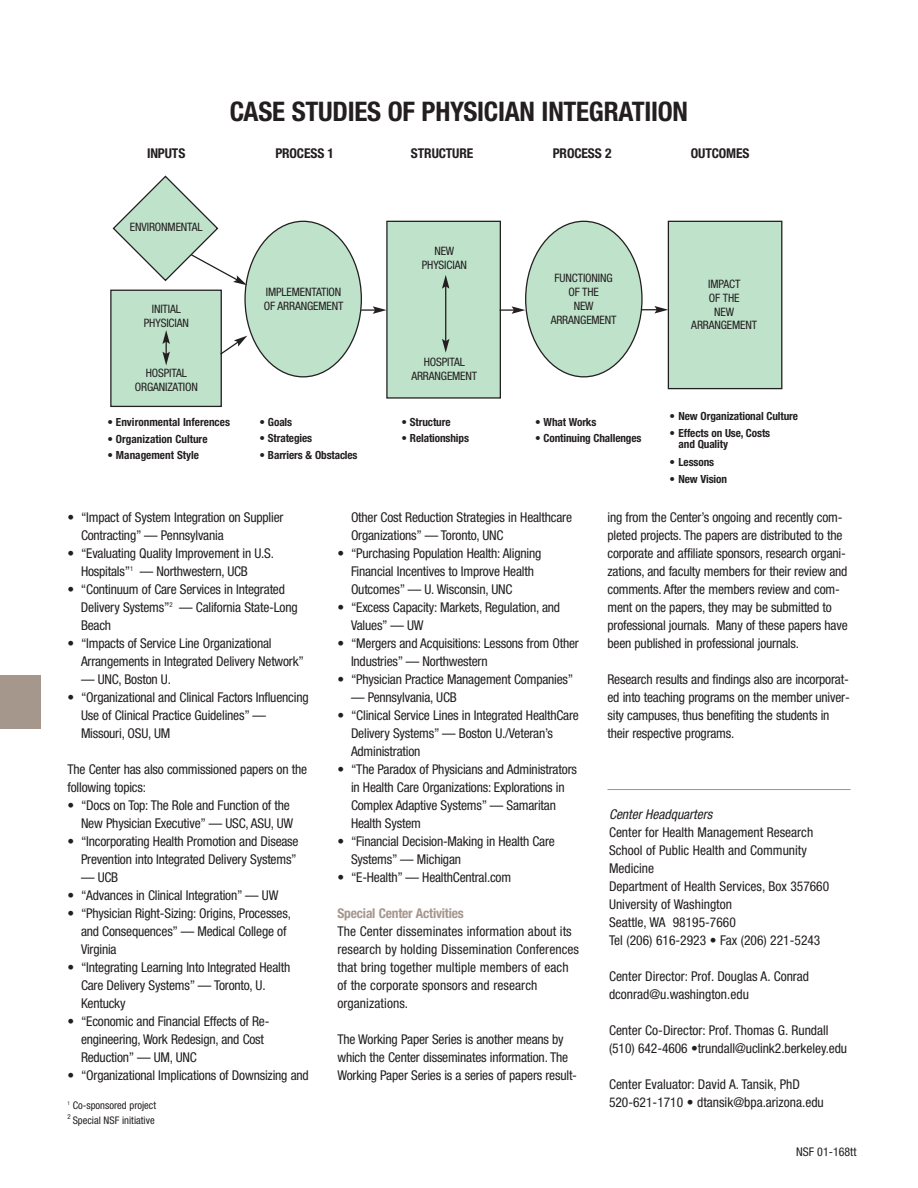
<style>
.page{position:relative;width:918px;height:1188px;background:#fff}
.page>*{position:absolute;margin:0;border:0;box-sizing:border-box;transform-origin:0 0}
.t1{font:700 condensed 27px "Helvetica Neue";letter-spacing:-.01em;color:#231f20}
.t2{font:condensed 13.5px/18px "Helvetica Neue";letter-spacing:-.015em;color:#231f20}
.t3{font:condensed 13.5px/18px "Helvetica Neue";letter-spacing:.005em;color:#231f20}
.t4{font:700 condensed 13.5px "Helvetica Neue";letter-spacing:-.01em;color:#231f20}
.t5{font:700 condensed 13.5px "Helvetica Neue";letter-spacing:-.015em;color:#a6978d}
.t6{font:italic condensed 13.5px "Helvetica Neue";color:#231f20}
.t7{font:condensed 12px "Helvetica Neue";color:#231f20}
.t8{font:condensed 11.55px/14px "Helvetica Neue";letter-spacing:-.01em;color:#231f20;text-align:center}
.t9{font:700 condensed 11.25px/11.1px "Helvetica Neue";letter-spacing:-.01em;color:#231f20}
.t10{font:condensed 10.5px "Helvetica Neue";color:#231f20}
.t11{font:condensed 6.75px "Helvetica Neue";color:#231f20}
</style>
<div class="page">
<div style="left:0;top:675px;width:40px;height:54px;background:#a6978d"></div>
<hr style="left:608px;top:789px;width:242px;height:1px;background:#939598">
<div style="left:111px;top:290px;width:110px;height:116px;background:#bfe2ca"></div>
<div style="left:110px;top:290px;width:112px;height:117px;border:1px solid #231f20"></div>
<div style="left:387px;top:221px;width:113px;height:177px;background:#bfe2ca"></div>
<div style="left:386px;top:221px;width:115px;height:178px;border:1px solid #231f20"></div>
<div style="left:668px;top:221px;width:114px;height:168px;background:#bfe2ca"></div>
<div style="left:668px;top:221px;width:114px;height:168px;border:1px solid #231f20"></div>
<hr style="left:445px;top:286px;width:1px;height:55px;background:#231f20">
<svg style="left:442px;top:275px;width:7px;height:14px"></svg>
<svg style="left:442px;top:339px;width:7px;height:14px"></svg>
<svg style="left:112px;top:175px;width:275px;height:202px"></svg>
<svg style="left:500px;top:221px;width:168px;height:156px"></svg>
<h1 class="t1" style="left:230px;top:102px;width:460px">CASE STUDIES OF PHYSICIAN INTEGRATIION</h1>
<p class="t4" style="left:147px;top:148px;width:40px">INPUTS</p>
<p class="t4" style="left:275px;top:148px;width:60px">PROCESS 1</p>
<p class="t4" style="left:411px;top:148px;width:64px">STRUCTURE</p>
<p class="t4" style="left:553px;top:148px;width:60px">PROCESS 2</p>
<p class="t4" style="left:691px;top:148px;width:60px">OUTCOMES</p>
<p class="t8" style="left:130px;top:221px;width:74px">ENVIRONMENTAL</p>
<p class="t8" style="left:144px;top:303px;width:47px">INITIAL<br>PHYSICIAN</p>
<p class="t8" style="left:135px;top:367px;width:65px">HOSPITAL<br>ORGANIZATION</p>
<p class="t9" style="left:107px;top:417px;width:124px">• Environmental Inferences</p>
<p class="t9" style="left:107px;top:434px;width:102px">• Organization Culture</p>
<p class="t9" style="left:107px;top:451px;width:93px">• Management Style</p>
<p class="t8" style="left:264px;top:286px;width:81px;text-align:left">IMPLEMENTATION<br>OF ARRANGEMENT</p>
<p class="t9" style="left:260px;top:417px;width:34px">• Goals</p>
<p class="t9" style="left:260px;top:434px;width:54px">• Strategies</p>
<p class="t9" style="left:260px;top:451px;width:99px">• Barriers &amp; Obstacles</p>
<p class="t8" style="left:422px;top:245px;width:47px">NEW<br>PHYSICIAN</p>
<p class="t8" style="left:411px;top:356px;width:67px">HOSPITAL<br>ARRANGEMENT</p>
<p class="t9" style="left:402px;top:417px;width:51px">• Structure</p>
<p class="t9" style="left:402px;top:434px;width:69px">• Relationships</p>
<p class="t8" style="left:551px;top:272px;width:67px">FUNCTIONING<br>OF THE<br>NEW<br>ARRANGEMENT</p>
<p class="t8" style="left:691px;top:278px;width:67px">IMPACT<br>OF THE<br>NEW<br>ARRANGEMENT</p>
<p class="t9" style="left:535px;top:417px;width:63px">• What Works</p>
<p class="t9" style="left:535px;top:434px;width:108px">• Continuing Challenges</p>
<p class="t9" style="left:669px;top:411px;width:130px">• New Organizational Culture</p>
<p class="t9" style="left:679px;top:429px;width:93px;text-indent:-9px">• Effects on Use, Costs and Quality</p>
<p class="t9" style="left:669px;top:457px;width:46px">• Lessons</p>
<p class="t9" style="left:669px;top:474px;width:59px">• New Vision</p>
<p class="t2" style="left:81px;top:509px;width:204px;text-indent:-14px">• “Impact of System Integration on Supplier<br>Contracting” — Pennsylvania</p>
<p class="t2" style="left:81px;top:545px;width:195px;text-indent:-14px">• “Evaluating Quality Improvement in U.S.<br>Hospitals”<sup>1</sup> — Northwestern, UCB</p>
<p class="t2" style="left:81px;top:581px;width:218px;text-indent:-14px">• “Continuum of Care Services in Integrated<br>Delivery Systems”<sup>2</sup> — California State-Long<br>Beach</p>
<p class="t2" style="left:81px;top:635px;width:225px;text-indent:-14px">• “Impacts of Service Line Organizational<br>Arrangements in Integrated Delivery Network”</p>
<p class="t2" style="left:81px;top:671px;width:92px">— UNC, Boston U.</p>
<p class="t2" style="left:81px;top:689px;width:229px;text-indent:-14px">• “Organizational and Clinical Factors Influencing<br>Use of Clinical Practice Guidelines” —<br>Missouri, OSU, UM</p>
<p class="t2" style="left:68px;top:761px;width:241px">The Center has also commissioned papers on the following topics:</p>
<p class="t2" style="left:68px;top:797px;width:227px;text-align:right">• “Docs on Top: The Role and Function of the<br>New Physician Executive” — USC, ASU, UW</p>
<p class="t2" style="left:68px;top:833px;width:233px;text-align:right">• “Incorporating Health Promotion and Disease<br>Prevention into Integrated Delivery Systems”</p>
<p class="t2" style="left:81px;top:869px;width:39px">— UCB</p>
<p class="t2" style="left:68px;top:887px;width:212px">• “Advances in Clinical Integration” — UW</p>
<p class="t2" style="left:81px;top:905px;width:211px;text-indent:-14px">• “Physician Right-Sizing: Origins, Processes, and Consequences” — Medical College of<br>Virginia</p>
<p class="t2" style="left:81px;top:959px;width:211px;text-indent:-14px">• “Integrating Learning Into Integrated Health<br>Care Delivery Systems” — Toronto, U.<br>Kentucky</p>
<p class="t2" style="left:81px;top:1013px;width:190px;text-indent:-14px">• “Economic and Financial Effects of Re&shy;engineering, Work Redesign, and Cost<br>Reduction” — UM, UNC</p>
<p class="t2" style="left:68px;top:1067px;width:243px">• “Organizational Implications of Downsizing and</p>
<p class="t10" style="left:68px;top:1102px;width:90px"><sup>1</sup> Co-sponsored project</p>
<p class="t11" style="left:68px;top:1114px;width:5px">2</p>
<p class="t10" style="left:73px;top:1116px;width:84px">Special NSF initiative</p>
<p class="t2" style="left:351px;top:509px;width:223px">Other Cost Reduction Strategies in Healthcare<br>Organizations” — Toronto, UNC</p>
<p class="t2" style="left:351px;top:545px;width:192px;text-indent:-14px">• “Purchasing Population Health: Aligning<br>Financial Incentives to Improve Health<br>Outcomes” — U. Wisconsin, UNC</p>
<p class="t2" style="left:351px;top:599px;width:211px;text-indent:-14px">• “Excess Capacity: Markets, Regulation, and<br>Values” — UW</p>
<p class="t2" style="left:351px;top:635px;width:229px;text-indent:-14px">• “Mergers and Acquisitions: Lessons from Other<br>Industries” — Northwestern</p>
<p class="t2" style="left:338px;top:671px;width:237px">• “Physician Practice Management Companies”</p>
<p class="t2" style="left:351px;top:689px;width:107px">— Pennsylvania, UCB</p>
<p class="t2" style="left:351px;top:707px;width:229px;text-indent:-14px">• “Clinical Service Lines in Integrated HealthCare<br>Delivery Systems” — Boston U./Veteran’s<br>Administration</p>
<p class="t2" style="left:351px;top:761px;width:227px;text-indent:-14px">• “The Paradox of Physicians and Administrators in Health Care Organizations: Explorations in Complex Adaptive Systems” — Samaritan Health System</p>
<p class="t2" style="left:351px;top:833px;width:205px;text-indent:-14px">• “Financial Decision-Making in Health Care<br>Systems” — Michigan</p>
<p class="t2" style="left:338px;top:869px;width:175px">• “E-Health” — HealthCentral.com</p>
<p class="t5" style="left:338px;top:908px;width:128px">Special Center Activities</p>
<p class="t3" style="left:338px;top:923px;width:243px">The Center disseminates information about its research by holding Dissemination Conferences that bring together multiple members of each of the corporate sponsors and research organizations.</p>
<p class="t2" style="left:338px;top:1031px;width:241px">The Working Paper Series is another means by which the Center disseminates information. The<br>Working Paper Series is a series of papers result-</p>
<p class="t2" style="left:608px;top:509px;width:242px">ing from the Center’s ongoing and recently com&shy;pleted projects. The papers are distributed to the corporate and affiliate sponsors, research organi&shy;zations, and faculty members for their review and comments. After the members review and com&shy;ment on the papers, they may be submitted to professional journals. Many of these papers have been published in professional journals.</p>
<p class="t2" style="left:608px;top:671px;width:244px">Research results and findings also are incorporat&shy;ed into teaching programs on the member univer&shy;sity campuses, thus benefiting the students in their respective programs.</p>
<p class="t6" style="left:609px;top:809px;width:105px">Center Headquarters</p>
<p class="t2" style="left:609px;top:824px;width:222px">Center for Health Management Research<br>School of Public Health and Community<br>Medicine<br>Department of Health Services, Box 357660<br>University of Washington<br>Seattle, WA 98195-7660<br>Tel (206) 616-2923 • Fax (206) 221-5243</p>
<p class="t2" style="left:609px;top:968px;width:202px">Center Director: Prof. Douglas A. Conrad dconrad@u.washington.edu</p>
<p class="t2" style="left:609px;top:1022px;width:240px">Center Co-Director: Prof. Thomas G. Rundall (510) 642-4606 •trundall@uclink2.berkeley.edu</p>
<p class="t2" style="left:609px;top:1076px;width:216px">Center Evaluator: David A. Tansik, PhD<br>520-621-1710 • dtansik@bpa.arizona.edu</p>
<p class="t7" style="left:796px;top:1147px;width:62px">NSF 01-168tt</p>
</div>
